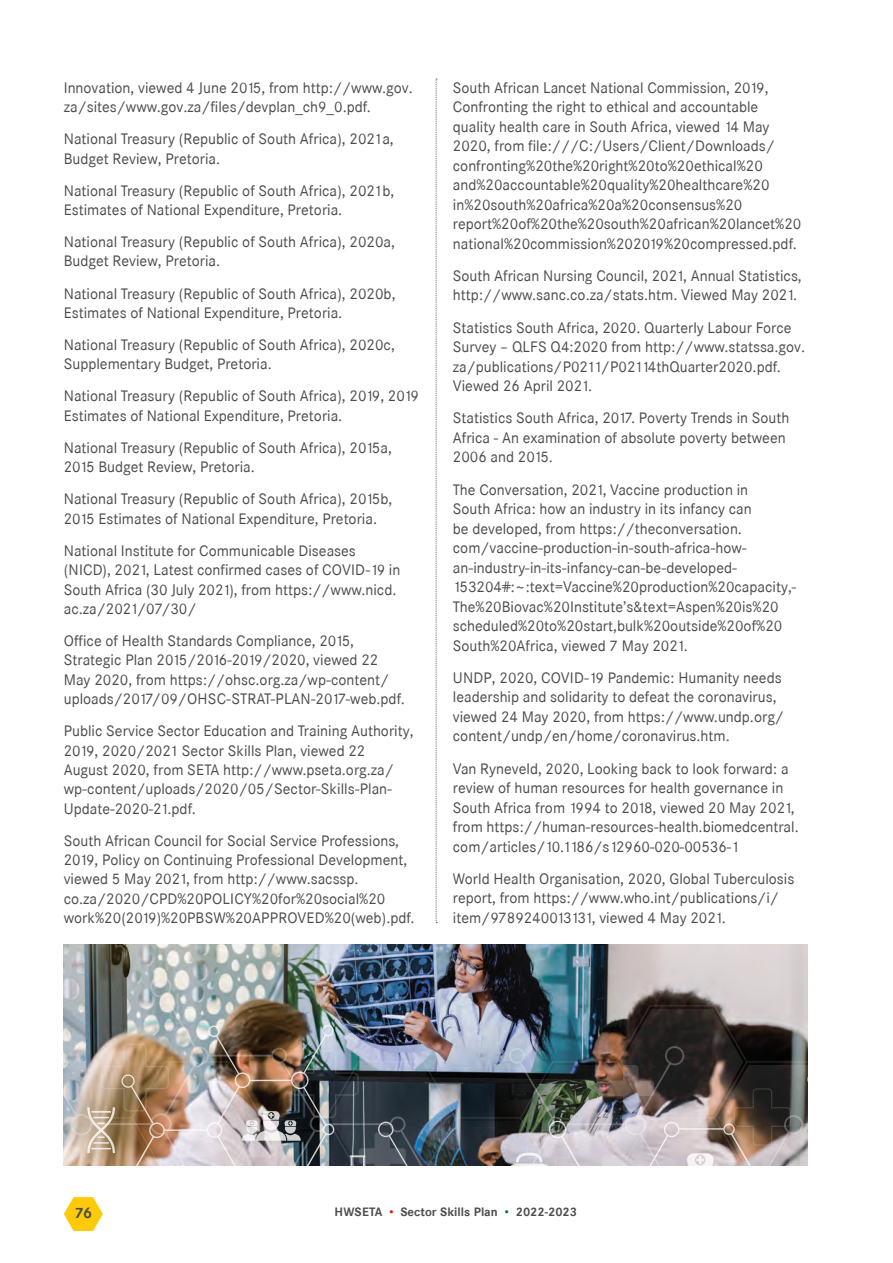
<style>
.page{position:relative;width:893px;height:1263px;background:#fff}
.page>*{position:absolute;margin:0;border:0;box-sizing:border-box;transform-origin:0 0}
.t1{font:15px/19.5px "Corporate SBQ";color:#4b4c4d}
.t2{font:700 15px "Corporate SBQ";color:#4b4c4d}
.t3{font:700 12px "Corporate SBQ";color:#4b4c4d}
.s1{color:#d7171f}
.s2{color:#007e3d}
</style>
<div class="page">
<svg style="left:64px;top:1197px;width:39px;height:34px"></svg>
<svg style="left:436px;top:79px;width:1px;height:844px"></svg>
<img style="left:64px;top:944px;width:744px;height:32px">
<img style="left:64px;top:976px;width:744px;height:33px">
<img style="left:64px;top:1009px;width:744px;height:157px">
<p class="t1" style="left:64px;top:78px;width:350px">Innovation, viewed 4 June 2015, from http://www.gov. za/sites/www.gov.za/files/devplan_ch9_0.pdf.</p>
<p class="t1" style="left:64px;top:129px;width:331px">National Treasury (Republic of South Africa), 2021a,<br>Budget Review, Pretoria.</p>
<p class="t1" style="left:64px;top:181px;width:332px">National Treasury (Republic of South Africa), 2021b,<br>Estimates of National Expenditure, Pretoria.</p>
<p class="t1" style="left:64px;top:232px;width:333px">National Treasury (Republic of South Africa), 2020a,<br>Budget Review, Pretoria.</p>
<p class="t1" style="left:64px;top:284px;width:333px">National Treasury (Republic of South Africa), 2020b,<br>Estimates of National Expenditure, Pretoria.</p>
<p class="t1" style="left:64px;top:335px;width:333px">National Treasury (Republic of South Africa), 2020c,<br>Supplementary Budget, Pretoria.</p>
<p class="t1" style="left:64px;top:387px;width:357px">National Treasury (Republic of South Africa), 2019, 2019<br>Estimates of National Expenditure, Pretoria.</p>
<p class="t1" style="left:64px;top:438px;width:330px">National Treasury (Republic of South Africa), 2015a,<br>2015 Budget Review, Pretoria.</p>
<p class="t1" style="left:64px;top:490px;width:330px">National Treasury (Republic of South Africa), 2015b,<br>2015 Estimates of National Expenditure, Pretoria.</p>
<p class="t1" style="left:64px;top:541px;width:338px">National Institute for Communicable Diseases (NICD), 2021, Latest confirmed cases of COVID-19 in South Africa (30 July 2021), from https://www.nicd. ac.za/2021/07/30/</p>
<p class="t1" style="left:64px;top:631px;width:342px">Office of Health Standards Compliance, 2015, Strategic Plan 2015/2016-2019/2020, viewed 22<br>May 2020, from https://ohsc.org.za/wp-content/ uploads/2017/09/OHSC-STRAT-PLAN-2017-web.pdf.</p>
<p class="t1" style="left:64px;top:721px;width:351px">Public Service Sector Education and Training Authority, 2019, 2020/2021 Sector Skills Plan, viewed 22<br>August 2020, from SETA http://www.pseta.org.za/ wp-content/uploads/2020/05/Sector-Skills-Plan-Update-2020-21.pdf.</p>
<p class="t1" style="left:64px;top:831px;width:352px">South African Council for Social Service Professions, 2019, Policy on Continuing Professional Development, viewed 5 May 2021, from http://www.sacssp. co.za/2020/CPD%20POLICY%20for%20social%20 work%20(2019)%20PBSW%20APPROVED%20(web).pdf.</p>
<p class="t1" style="left:453px;top:78px;width:350px">South African Lancet National Commission, 2019, Confronting the right to ethical and accountable quality health care in South Africa, viewed 14 May 2020, from file:///C:/Users/Client/Downloads/ confronting%20the%20right%20to%20ethical%20 and%20accountable%20quality%20healthcare%20 in%20south%20africa%20a%20consensus%20 report%20of%20the%20south%20african%20lancet%20 national%20commission%202019%20compressed.pdf.</p>
<p class="t1" style="left:453px;top:266px;width:350px">South African Nursing Council, 2021, Annual Statistics, http://www.sanc.co.za/stats.htm. Viewed May 2021.</p>
<p class="t1" style="left:453px;top:318px;width:354px">Statistics South Africa, 2020. Quarterly Labour Force Survey – QLFS Q4:2020 from http://www.statssa.gov. za/publications/P0211/P02114thQuarter2020.pdf.<br>Viewed 26 April 2021.</p>
<p class="t1" style="left:453px;top:409px;width:338px">Statistics South Africa, 2017. Poverty Trends in South<br>Africa - An examination of absolute poverty between<br>2006 and 2015.</p>
<p class="t1" style="left:453px;top:480px;width:345px">The Conversation, 2021, Vaccine production in<br>South Africa: how an industry in its infancy can<br>be developed, from https://theconversation. com/vaccine-production-in-south-africa-how&shy;an-industry-in-its-infancy-can-be-developed-153204#:~:text=Vaccine%20production%20capacity,- The%20Biovac%20Institute’s&amp;text=Aspen%20is%20 scheduled%20to%20start,bulk%20outside%20of%20<br>South%20Africa, viewed 7 May 2021.</p>
<p class="t1" style="left:453px;top:668px;width:333px">UNDP, 2020, COVID-19 Pandemic: Humanity needs leadership and solidarity to defeat the coronavirus, viewed 24 May 2020, from https://www.undp.org/ content/undp/en/home/coronavirus.htm.</p>
<p class="t1" style="left:453px;top:759px;width:347px">Van Ryneveld, 2020, Looking back to look forward: a review of human resources for health governance in South Africa from 1994 to 2018, viewed 20 May 2021, from https://human-resources-health.biomedcentral. com/articles/10.1186/s12960-020-00536-1</p>
<p class="t1" style="left:453px;top:869px;width:343px">World Health Organisation, 2020, Global Tuberculosis report, from https://www.who.int/publications/i/ item/9789240013131, viewed 4 May 2021.</p>
<p class="t2" style="left:74px;top:1204px;width:19px">76</p>
<p class="t3" style="left:335px;top:1204px;width:244px">HWSETA <span class="s1">•</span> Sector Skills Plan <span class="s2">•</span> 2022-2023</p>
</div>
